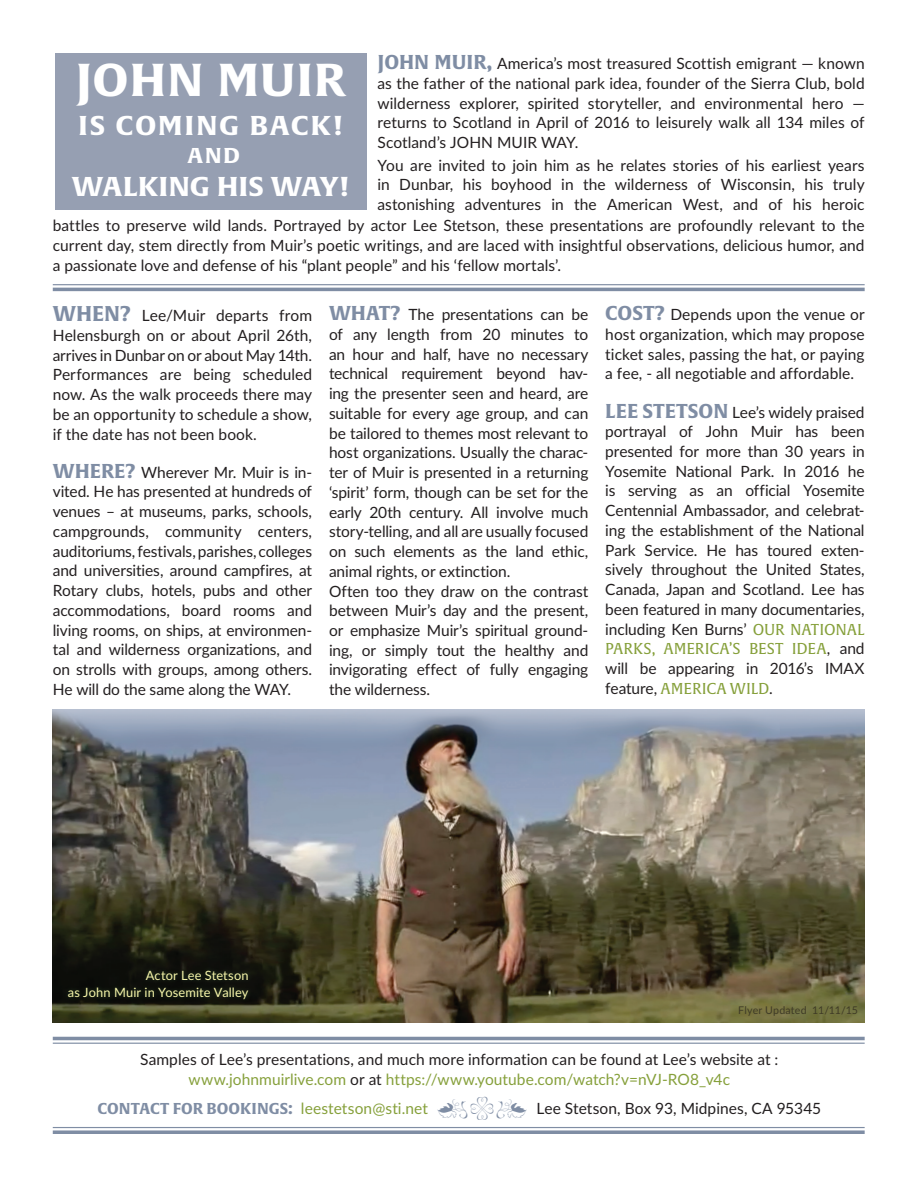
<style>
.page{position:relative;width:918px;height:1188px;background:#fff}
.page>*{position:absolute;margin:0;border:0;box-sizing:border-box;transform-origin:0 0}
.t1{font:700 45.3px "Alverata PE";letter-spacing:.01em;color:#fff;scale:1.06 1}
.t2{font:700 26.85px "Alverata PE";letter-spacing:-.005em;color:#fff;scale:1.06 1}
.t3{font:700 26.85px "Alverata PE";letter-spacing:.055em;color:#fff;scale:1.06 1}
.t4{font:700 21.15px "Alverata PE";color:#fff;scale:1.06 1}
.text{font:15.45px/19.8px "Lato";color:#231f20;text-align:justify}
.text-2{font:700 15.45px "Alverata PE";letter-spacing:.005em;color:#7f8da4}
.t5{font:12.75px/17.1px "Lato";letter-spacing:.01em;color:#f7f5aa;text-align:right}
.t6{font:10.65px "Lato";letter-spacing:.015em;color:#3f3b26}
.s1{font-family:"Alverata PE";font-weight:700;font-size:19.8px;color:#7f8da4}
.s2{font-family:"Alverata PE";font-weight:700;font-size:21px;color:#7f8da4}
.s3{font-family:"Alverata PE";color:#86a03b}
.s4{color:#86a03b}
.s5{font-family:"Lato";font-weight:400;color:#86a03b}
</style>
<div class="page">
<img style="left:53px;top:709px;width:812px;height:314px">
<hr style="left:53px;top:284px;width:812px;height:1px;background:#7f8da4">
<hr style="left:53px;top:288px;width:812px;height:3px;background:#7f8da4">
<hr style="left:53px;top:1127px;width:812px;height:1px;background:#7f8da4">
<svg style="left:53px;top:1130px;width:812px;height:4px;background:#8e9aae"></svg>
<hr style="left:53px;top:1037px;width:812px;height:3px;background:#7f8da4">
<hr style="left:53px;top:1043px;width:812px;height:1px;background:#7f8da4">
<div style="left:55px;top:54px;width:311px;height:156px;background:#969fb2"></div>
<div style="left:64px;top:966px;width:189px;height:38px;background:#314f2b;opacity:.75"></div>
<p class="text" style="left:378px;top:53px;width:489px"><span class="s1">JOHN MUIR,</span> America’s most treasured Scottish emigrant — known as the father of the national park idea, founder of the Sierra Club, bold wilderness explorer, spirited storyteller, and environmental hero — returns to Scotland in April of 2016 to leisurely walk all 134 miles of Scotland’s JOHN MUIR WAY.</p>
<p class="text" style="left:378px;top:154px;width:489px">You are invited to join him as he relates stories of his earliest years in Dunbar, his boyhood in the wilderness of Wisconsin, his truly astonishing adventures in the American West, and of his heroic</p>
<p class="text" style="left:53px;top:215px;width:813px">battles to preserve wild lands. Portrayed by actor Lee Stetson, these presentations are profoundly relevant to the current day, stem directly from Muir’s poetic writings, and are laced with insightful observations, delicious humor, and a passionate love and defense of his “plant people” and his ‘fellow mortals’.</p>
<p class="text" style="left:53px;top:305px;width:261px"><span class="s2">WHEN?</span> Lee/Muir departs from Helensburgh on or about April 26th, arrives in Dunbar on or about May 14th.<br>Performances are being scheduled now. As the walk proceeds there may be an opportunity to schedule a show, if the date has not been book.</p>
<p class="text" style="left:53px;top:462px;width:261px"><span class="s1">WHERE?</span> Wherever Mr. Muir is in&shy;vited. He has presented at hundreds of venues – at museums, parks, schools, campgrounds, community centers, auditoriums, festivals, parishes, colleges and universities, around campfires, at Rotary clubs, hotels, pubs and other accommodations, board rooms and living rooms, on ships, at environmen&shy;tal and wilderness organizations, and on strolls with groups, among others.<br>He will do the same along the WAY.</p>
<p class="t1" style="left:75px;top:49px;width:256px">JOHN MUIR</p>
<p class="t3" style="left:78px;top:107px;width:251px">IS COMING BACK!</p>
<p class="t4" style="left:187px;top:142px;width:51px">AND</p>
<p class="t2" style="left:72px;top:168px;width:263px">WALKING HIS WAY!</p>
<p class="text" style="left:329px;top:304px;width:261px"><span class="s1">WHAT?</span> The presentations can be of any length from 20 minutes to an hour and half, have no necessary technical requirement beyond hav&shy;ing the presenter seen and heard, are suitable for every age group, and can be tailored to themes most relevant to host organizations. Usually the charac&shy;ter of Muir is presented in a returning ‘spirit’ form, though can be set for the early 20th century. All involve much story-telling, and all are usually focused on such elements as the land ethic, animal rights, or extinction.</p>
<p class="text" style="left:329px;top:580px;width:261px">Often too they draw on the contrast between Muir’s day and the present, or emphasize Muir’s spiritual ground&shy;ing, or simply tout the healthy and invigorating effect of fully engaging the wilderness.</p>
<p class="text" style="left:605px;top:304px;width:261px"><span class="s1">COST?</span> Depends upon the venue or host organization, which may propose ticket sales, passing the hat, or paying a fee, - all negotiable and affordable.</p>
<p class="text" style="left:605px;top:401px;width:261px"><span class="s1">LEE STETSON</span> Lee’s widely praised portrayal of John Muir has been presented for more than 30 years in Yosemite National Park. In 2016 he is serving as an official Yosemite Centennial Ambassador, and celebrat&shy;ing the establishment of the National Park Service. He has toured exten&shy;sively throughout the United States, Canada, Japan and Scotland. Lee has been featured in many documentaries, including Ken Burns’ <span class="s3">OUR NATIONAL PARKS, AMERICA’S BEST IDEA</span>, and will be appearing in 2016’s IMAX feature, <span class="s3">AMERICA WILD</span>.</p>
<p class="t5" style="left:68px;top:966px;width:182px">Actor Lee Stetson<br>as John Muir in Yosemite Valley</p>
<p class="t6" style="left:738px;top:1003px;width:121px">Flyer Updated 11/11/15</p>
<p class="text" style="left:140px;top:1049px;width:640px;text-align:center">Samples of Lee’s presentations, and much more information can be found at Lee’s website at : <span class="s4">www.johnmuirlive.com</span> or at <span class="s4">https://www.youtube.com/watch?v=nVJ-RO8_v4c</span></p>
<p class="text-2" style="left:97px;top:1098px;width:332px">CONTACT FOR BOOKINGS: <span class="s5">leestetson@sti.net</span></p>
<p class="text" style="left:536px;top:1098px;width:286px">Lee Stetson, Box 93, Midpines, CA 95345</p>
</div>
